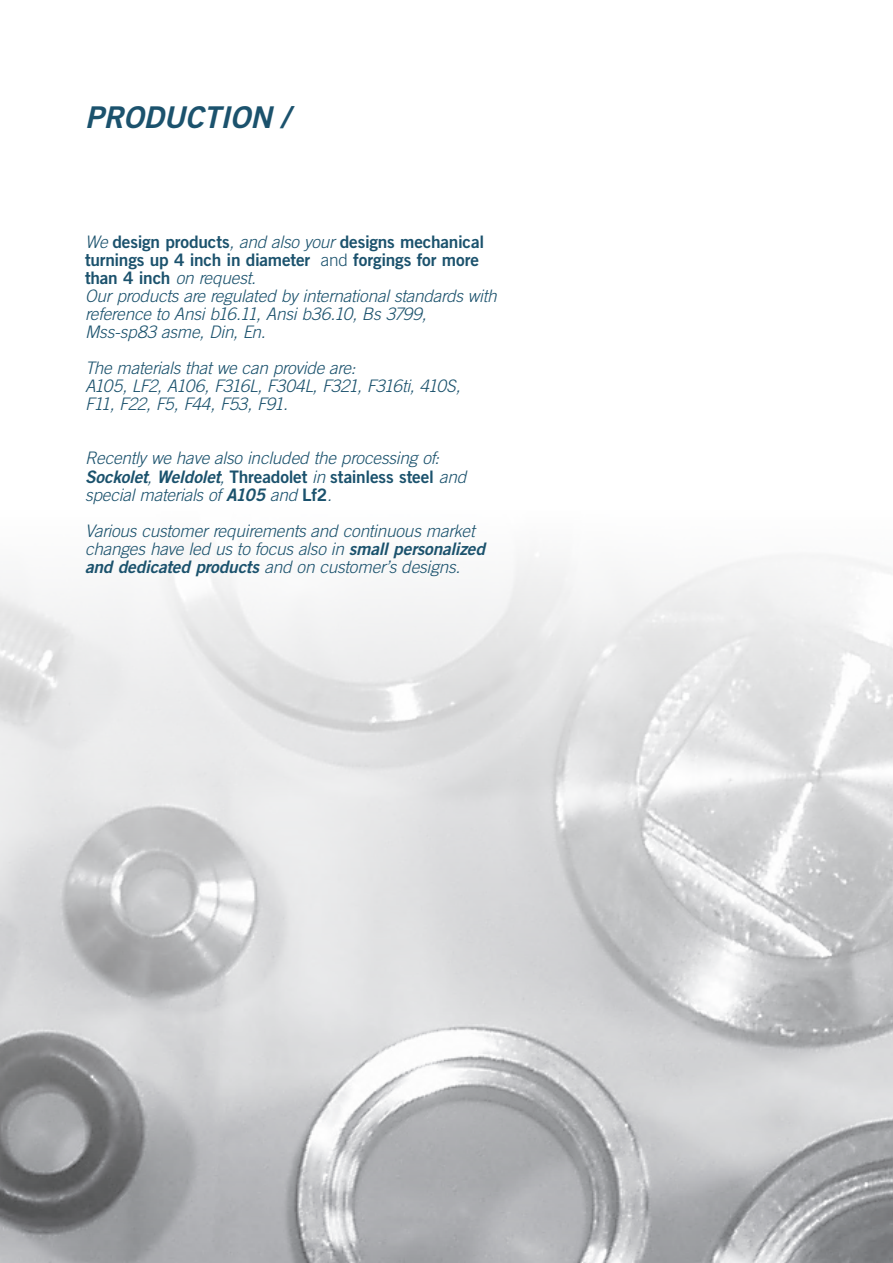
<style>
.page{position:relative;width:893px;height:1263px;background:#fff}
.page>*{position:absolute;margin:0;border:0;box-sizing:border-box;transform-origin:0 0}
.t1{font:30px "Trade Gothic LT Std Bd 2 Obl";color:#1b526d}
.t2{font:italic 300 17.25px/18px "Trade Gothic LT Std";letter-spacing:-.015em;color:#1b526d}
.t3{font:17.25px/18px "Trade Gothic LT Std Bd 2";letter-spacing:-.01em;color:#1b526d}
.t4{font:italic 300 17.25px "Trade Gothic LT Std";letter-spacing:-.05em;color:#1b526d}
.t5{font:italic 300 17.25px "Trade Gothic LT Std";letter-spacing:-.06em;color:#1b526d}
.s1{font-family:"Trade Gothic LT Std";font-weight:300;font-style:italic}
.s2{font-family:"Trade Gothic LT Std";font-weight:300}
.s3{font-family:"Trade Gothic LT Std Bd 2 Obl";font-weight:400;font-style:normal}
.s4{font-family:"Trade Gothic LT Std Bd 2";font-weight:400;font-style:normal}
</style>
<div class="page">
<img style="left:0;top:554px;width:893px;height:709px">
<p class="t1" style="left:85px;top:99px;width:206px">PRODUCTION /</p>
<p class="t3" style="left:85px;top:233px;width:401px"><span class="s1">We</span> design products<span class="s1">, and also your</span> designs mechanical turnings up 4 inch in diameter <span class="s2">and</span> forgings for more than 4 inch <span class="s1">on request.</span></p>
<p class="t2" style="left:85px;top:288px;width:413px">Our products are regulated by international standards with reference to Ansi b16.11, Ansi b36.10, Bs 3799,</p>
<p class="t2" style="left:85px;top:324px;width:182px">Mss-sp83 asme, Din, En.</p>
<p class="t2" style="left:85px;top:360px;width:272px">The materials that we can provide are:</p>
<p class="t4" style="left:85px;top:376px;width:377px">A105, LF2, A106, F316L, F304L, F321, F316ti, 410S,</p>
<p class="t5" style="left:85px;top:394px;width:204px">F11, F22, F5, F44, F53, F91.</p>
<p class="t2" style="left:85px;top:450px;width:356px">Recently we have also included the processing of:</p>
<p class="t2" style="left:85px;top:468px;width:383px"><span class="s3">Sockolet</span>, <span class="s3">Weldolet</span>, <span class="s4">Threadolet</span> in <span class="s4">stainless steel</span> and special materials of <span class="s3">A105</span> and <span class="s4">Lf2</span>.</p>
<p class="t2" style="left:85px;top:522px;width:401px">Various customer requirements and continuous market changes have led us to focus also in <span class="s3">small personalized and dedicated products</span> and on customer’s designs.</p>
</div>
